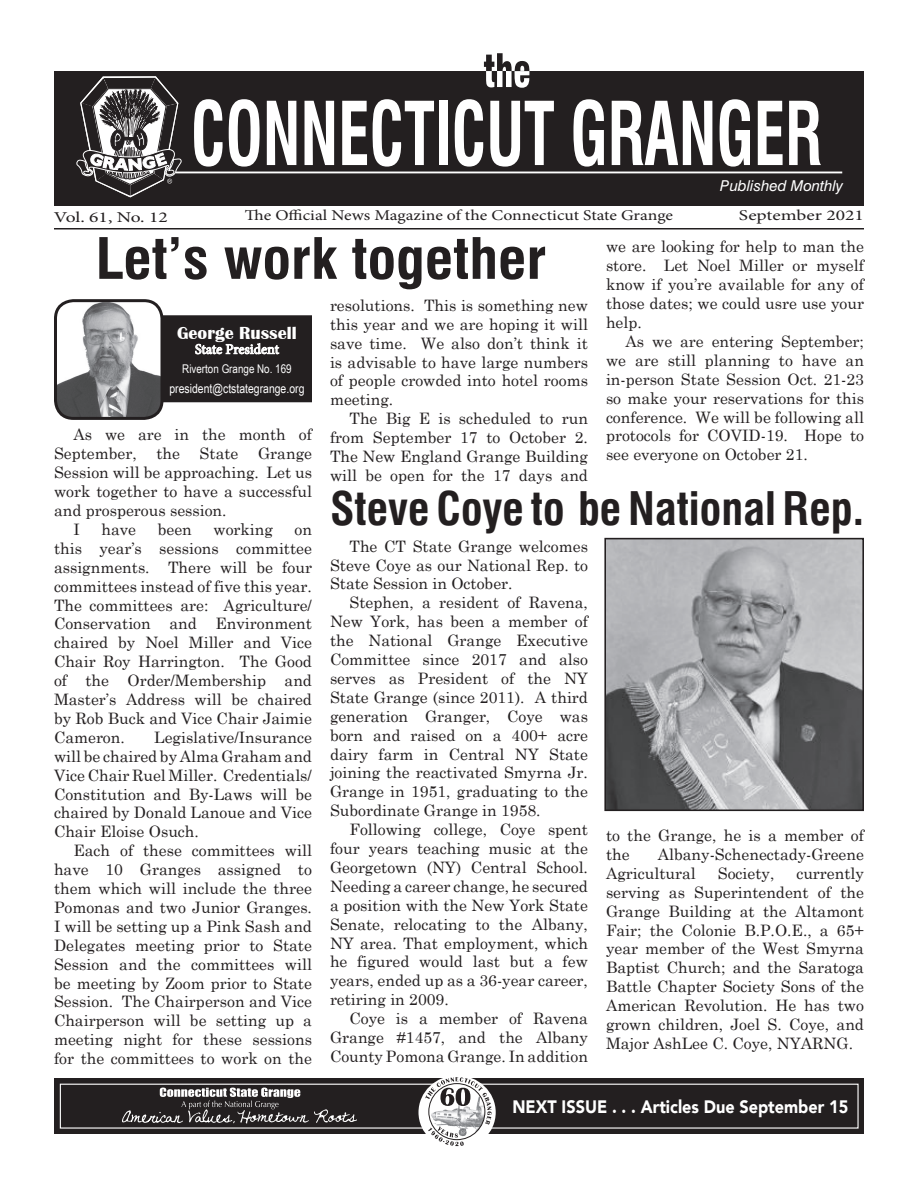
<style>
.page{position:relative;width:918px;height:1188px;background:#fff}
.page>*{position:absolute;margin:0;border:0;box-sizing:border-box;transform-origin:0 0}
.t1{font:700 condensed 85.5px "Swiss 721 BT";color:#fff;scale:.74 1}
.t2{font:700 condensed 55.5px "Swiss 721 BT";color:#231f20;scale:1.07 1}
.t3{font:700 condensed 45px "Swiss 721 BT";color:#231f20}
.t4{font:900 18px "Avenir";color:#fff;scale:.9 1}
.t5{font:700 18px "Britannic";color:#fff}
.t6{font:15.75px/18.9px "Century Schoolbook";color:#231f20;text-align:justify}
.t7{font:15px "Minion Pro";color:#231f20;scale:1.18 1}
.t8{font:15px "Minion Pro";color:#231f20;scale:1.3 1}
.t9{font:italic 15px "Swiss 721 BT";color:#fff}
.t10{font:14.25px "Minion Pro";letter-spacing:-.005em;color:#fff}
.t11{font:12.75px "Arial Narrow";color:#fff}
.t12{font:12px "Arial Narrow";color:#fff}
</style>
<div class="page">
<div style="left:54px;top:1078px;width:810px;height:56px;background:#231f20"></div>
<div style="left:60px;top:1084px;width:799px;height:45px;border:1px solid #fff"></div>
<div style="left:418px;top:1075px;width:78px;height:74px;background:#fff;border-radius:50%"></div>
<hr style="left:54px;top:228px;width:810px;height:2px;background:#231f20">
<svg style="left:122px;top:1088px;width:235px;height:36px"></svg>
<div style="left:162px;top:316px;width:149px;height:86px;background:#231f20"></div>
<div style="left:161px;top:315px;width:151px;height:87px;border:2px solid #231f20"></div>
<svg style="left:195px;top:343px;width:85px;height:12px"></svg>
<img style="left:56px;top:303px;width:104px;height:115px">
<div style="left:54px;top:299px;width:110px;height:121px;border:3px solid #231f20;border-radius:18px"></div>
<svg style="left:425px;top:1077px;width:67px;height:69px"></svg>
<div style="left:54px;top:71px;width:810px;height:135px;background:#231f20"></div>
<svg style="left:484px;top:53px;width:45px;height:35px"></svg>
<svg style="left:76px;top:76px;width:105px;height:121px"></svg>
<hr style="left:176px;top:172px;width:666px;height:1px;background:#fff">
<img style="left:607px;top:541px;width:254px;height:267px">
<div style="left:604px;top:538px;width:260px;height:273px;border:2px solid #231f20"></div>
<h1 class="t1" style="left:191px;top:83px;width:854px">CONNECTICUT GRANGER</h1>
<p class="t9" style="left:720px;top:176px;width:124px">Published Monthly</p>
<p class="t8" style="left:54px;top:207px;width:89px">Vol. 61, No. 12</p>
<p class="t7" style="left:245px;top:205px;width:364px">The Official News Magazine of the Connecticut State Grange</p>
<p class="t8" style="left:739px;top:205px;width:98px">September 2021</p>
<h2 class="t2" style="left:96px;top:225px;width:423px">Let’s work together</h2>
<p class="t6" style="left:606px;top:237px;width:260px">we are looking for help to man the store. Let Noel Miller or myself know if you’re available for any of those dates; we could usre use your help.</p>
<p class="t6" style="left:606px;top:331px;width:260px;text-indent:19px">As we are entering September; we are still planning to have an in-person State Session Oct. 21-23 so make your reservations for this conference. We will be following all protocols for COVID-19. Hope to see everyone on October 21.</p>
<h3 class="t3" style="left:330px;top:481px;width:535px">Steve Coye to be National Rep.</h3>
<p class="t6" style="left:330px;top:536px;width:260px;text-indent:19px">The CT State Grange welcomes Steve Coye as our National Rep. to State Session in October.</p>
<p class="t6" style="left:330px;top:593px;width:260px;text-indent:19px">Stephen, a resident of Ravena, New York, has been a member of the National Grange Executive Committee since 2017 and also serves as President of the NY State Grange (since 2011). A third generation Granger, Coye was born and raised on a 400+ acre dairy farm in Central NY State joining the reactivated Smyrna Jr.<br>Grange in 1951, graduating to the Subordinate Grange in 1958.</p>
<p class="t6" style="left:330px;top:820px;width:260px;text-indent:19px">Following college, Coye spent four years teaching music at the Georgetown (NY) Central School.<br>Needing a career change, he secured a position with the New York State Senate, relocating to the Albany, NY area. That employment, which he figured would last but a few years, ended up as a 36-year career, retiring in 2009.</p>
<p class="t6" style="left:330px;top:1009px;width:259px;text-indent:19px">Coye is a member of Ravena Grange #1457, and the Albany County Pomona Grange. In addition</p>
<p class="t6" style="left:330px;top:295px;width:260px">resolutions. This is something new this year and we are hoping it will save time. We also don’t think it is advisable to have large numbers of people crowded into hotel rooms meeting.</p>
<p class="t6" style="left:330px;top:409px;width:260px;text-indent:19px">The Big E is scheduled to run from September 17 to October 2.<br>The New England Grange Building will be open for the 17 days and</p>
<p class="t5" style="left:177px;top:323px;width:121px">George Russell</p>
<p class="t10" style="left:195px;top:340px;width:86px">State President</p>
<p class="t12" style="left:182px;top:362px;width:111px">Riverton Grange No. 169</p>
<p class="t11" style="left:169px;top:381px;width:136px">president@ctstategrange.org</p>
<p class="t6" style="left:73px;top:425px;width:240px">As we are in the month of</p>
<p class="t6" style="left:54px;top:444px;width:260px">September, the State Grange</p>
<p class="t6" style="left:54px;top:463px;width:260px">Session will be approaching. Let us</p>
<p class="t6" style="left:54px;top:482px;width:260px">work together to have a successful</p>
<p class="t6" style="left:54px;top:501px;width:174px">and prosperous session.</p>
<p class="t6" style="left:73px;top:519px;width:8px">I</p>
<p class="t6" style="left:101px;top:519px;width:36px">have</p>
<p class="t6" style="left:158px;top:519px;width:36px">been</p>
<p class="t6" style="left:213px;top:519px;width:61px">working</p>
<p class="t6" style="left:54px;top:519px;width:260px;text-indent:240px">on this year’s sessions committee assignments. There will be four committees instead of five this year.<br>The committees are: Agriculture/ Conservation and Environment chaired by Noel Miller and Vice Chair Roy Harrington. The Good of the Order/Membership and Master’s Address will be chaired by Rob Buck and Vice Chair Jaimie Cameron.</p>
<p class="t6" style="left:54px;top:727px;width:260px;text-indent:100px">Legislative/Insurance will be chaired by Alma Graham and Vice Chair Ruel Miller. Credentials/ Constitution and By-Laws will be chaired by Donald Lanoue and Vice Chair Eloise Osuch.</p>
<p class="t6" style="left:54px;top:841px;width:260px;text-indent:19px">Each of these committees will have 10 Granges assigned to them which will include the three Pomonas and two Junior Granges.<br>I will be setting up a Pink Sash and Delegates meeting prior to State Session and the committees will be meeting by Zoom prior to State Session. The Chairperson and Vice Chairperson will be setting up a meeting night for these sessions for the committees to work on the</p>
<p class="t6" style="left:606px;top:826px;width:260px">to the Grange, he is a member of the</p>
<p class="t6" style="left:606px;top:844px;width:260px;text-indent:52px">Albany-Schenectady-Greene<br>Agricultural</p>
<p class="t6" style="left:718px;top:863px;width:58px">Society,</p>
<p class="t6" style="left:606px;top:863px;width:260px;text-indent:190px">currently serving as Superintendent of the Grange Building at the Altamont Fair; the Colonie B.P.O.E., a 65+ year member of the West Smyrna Baptist Church; and the Saratoga Battle Chapter Society Sons of the American Revolution. He has two grown children, Joel S. Coye, and Major AshLee C. Coye, NYARNG.</p>
<p class="t4" style="left:512px;top:1091px;width:375px">NEXT ISSUE . . . Articles Due September 15</p>
</div>
